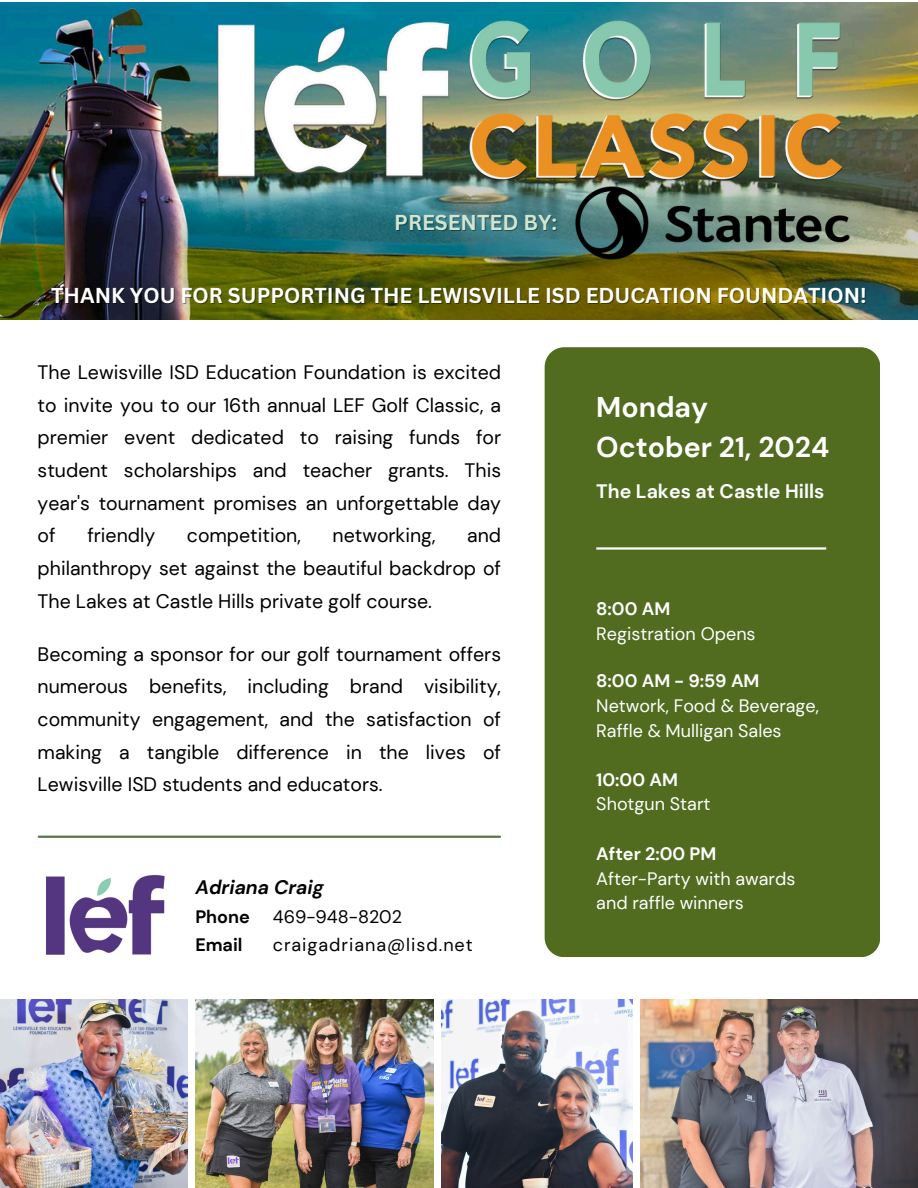
<style>
.page{position:relative;width:918px;height:1188px;background:#fff}
.page>*{position:absolute;margin:0;border:0;box-sizing:border-box;transform-origin:0 0}
.t1{font:700 28.5px/39.3px "DM Sans";color:#fff}
.t2{font:700 21px "Canva Sans";color:#fff}
.t3{font:700 21px "Canva Sans";color:#d0e6d0}
.t4{font:19.5px/32.7px "DM Sans";color:#000;text-align:justify}
.t5{font:700 19.5px "DM Sans";color:#fff}
.t6{font:italic 700 19.5px "DM Sans";color:#000}
.t7{font:18px/24.8px "DM Sans";color:#fff}
.t8{font:700 18px "DM Sans";color:#fff}
.t9{font:18px "DM Sans";letter-spacing:.055em;color:#000}
.t10{font:18px "DM Sans";color:#000}
.t11{font:700 18px "DM Sans";color:#000}
</style>
<div class="page">
<div style="left:545px;top:347px;width:335px;height:610px;background:#516b1f;border-radius:20px"></div>
<hr style="left:39px;top:836px;width:461px;height:2px;background:#56764a">
<hr style="left:596px;top:547px;width:230px;height:3px;background:#fff">
<img style="left:46px;top:874px;width:119px;height:81px">
<img style="left:0;top:3px;width:918px;height:317px">
<img style="left:188px;top:2px;width:673px;height:243px">
<img style="left:0;top:1000px;width:188px;height:188px">
<img style="left:195px;top:1000px;width:238px;height:188px">
<img style="left:442px;top:1000px;width:191px;height:188px">
<img style="left:641px;top:1000px;width:277px;height:188px">
<img style="left:557px;top:169px;width:311px;height:109px">
<p class="t3" style="left:394px;top:207px;width:164px">PRESENTED BY:</p>
<p class="t2" style="left:51px;top:281px;width:817px">THANK YOU FOR SUPPORTING THE LEWISVILLE ISD EDUCATION FOUNDATION!</p>
<h3 class="t4" style="left:38px;top:356px;width:465px">The Lewisville ISD Education Foundation is excited to invite you to our 16th annual LEF Golf Classic, a premier event dedicated to raising funds for student scholarships and teacher grants. This year's tournament promises an unforgettable day of</h3>
<h3 class="t4" style="left:38px;top:519px;width:465px;text-indent:430px">and philanthropy set against the beautiful backdrop of The Lakes at Castle Hills private golf course.</h3>
<h3 class="t4" style="left:87px;top:519px;width:69px">friendly</h3>
<h3 class="t4" style="left:187px;top:519px;width:116px">competition,</h3>
<h3 class="t4" style="left:333px;top:519px;width:104px">networking,</h3>
<p class="t4" style="left:38px;top:638px;width:465px">Becoming a sponsor for our golf tournament offers numerous benefits, including brand visibility, community engagement, and the satisfaction of making a tangible difference in the lives of Lewisville ISD students and educators.</p>
<p class="t6" style="left:195px;top:874px;width:130px">Adriana Craig</p>
<p class="t11" style="left:195px;top:905px;width:56px">Phone</p>
<p class="t10" style="left:273px;top:905px;width:131px">469-948-8202</p>
<p class="t11" style="left:195px;top:933px;width:49px">Email</p>
<p class="t9" style="left:273px;top:933px;width:202px">craigadriana@lisd.net</p>
<h5 class="t1" style="left:596px;top:388px;width:235px">Monday<br>October 21, 2024</h5>
<p class="t5" style="left:596px;top:478px;width:230px">The Lakes at Castle Hills</p>
<p class="t8" style="left:596px;top:597px;width:76px">8:00 AM</p>
<h5 class="t7" style="left:596px;top:621px;width:161px">Registration Opens</h5>
<p class="t8" style="left:596px;top:669px;width:165px">8:00 AM - 9:59 AM</p>
<p class="t7" style="left:596px;top:694px;width:224px">Network, Food &amp; Beverage,<br>Raffle &amp; Mulligan Sales</p>
<p class="t8" style="left:596px;top:768px;width:83px">10:00 AM</p>
<h1 class="t7" style="left:596px;top:792px;width:116px">Shotgun Start</h1>
<h3 class="t8" style="left:596px;top:842px;width:122px">After 2:00 PM</h3>
<p class="t7" style="left:596px;top:866px;width:201px">After-Party with awards and raffle winners</p>
</div>
